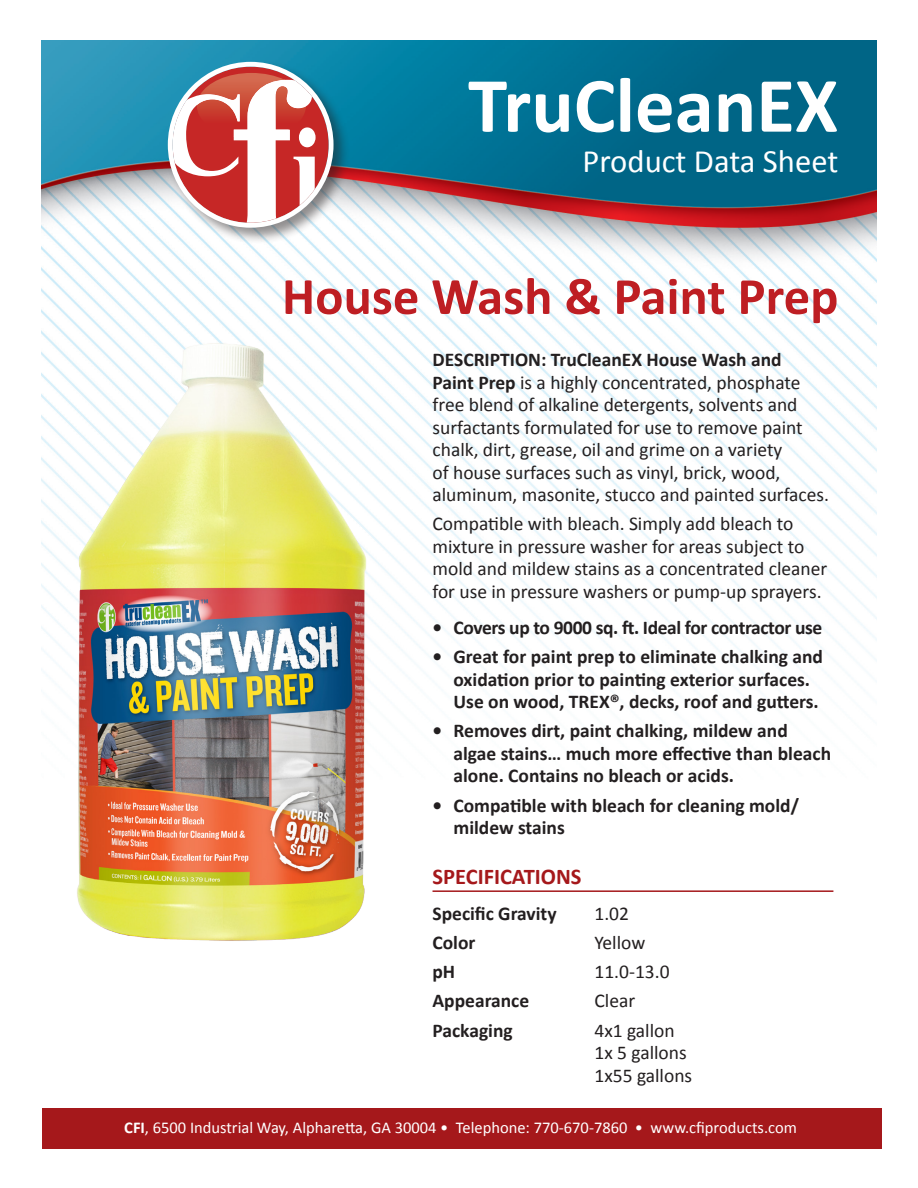
<style>
.page{position:relative;width:918px;height:1188px;background:#fff}
.page>*{position:absolute;margin:0;border:0;box-sizing:border-box;transform-origin:0 0}
.t1{font:700 79.05px "Calibri";color:#fff}
.t2{font:700 52.65px "Calibri";color:#be1e23}
.t3{font:32.7px "Calibri";color:#fff}
.t4{font:700 22.5px "Calibri";color:#a5181b}
.t5{font:19.5px/22.5px "Calibri";color:#231f20}
.t6{font:700 19.5px/22.5px "Calibri";color:#231f20}
.t7{font:700 19.5px "Calibri";letter-spacing:-.02em;color:#231f20}
.t8{font:16.5px "Calibri";color:#fff}
.s1{font-weight:700}
</style>
<div class="page">
<img style="left:42px;top:40px;width:834px;height:852px">
<div style="left:165px;top:59px;width:185px;height:186px;background:#231f20;opacity:.5"></div>
<svg style="left:168px;top:62px;width:166px;height:166px"></svg>
<div style="left:43px;top:1108px;width:839px;height:40px;background:#a5181b"></div>
<hr style="left:433px;top:890px;width:400px;height:2px;background:#a5181b">
<img style="left:41px;top:319px;width:386px;height:622px">
<p class="t1" style="left:468px;top:55px;width:372px">TruCleanEX</p>
<p class="t3" style="left:583px;top:140px;width:257px">Product Data Sheet</p>
<p class="t2" style="left:282px;top:263px;width:558px">House Wash &amp; Paint Prep</p>
<p class="t5" style="left:433px;top:349px;width:398px"><span class="s1">DESCRIPTION: TruCleanEX House Wash and<br>Paint Prep</span> is a highly concentrated, phosphate free blend of alkaline detergents, solvents and surfactants formulated for use to remove paint chalk, dirt, grease, oil and grime on a variety<br>of house surfaces such as vinyl, brick, wood, aluminum, masonite, stucco and painted surfaces.</p>
<p class="t5" style="left:433px;top:513px;width:396px">Compatible with bleach. Simply add bleach to mixture in pressure washer for areas subject to mold and mildew stains as a concentrated cleaner for use in pressure washers or pump-up sprayers.</p>
<p class="t7" style="left:433px;top:615px;width:391px">• Covers up to 9000 sq. ft. Ideal for contractor use</p>
<p class="t6" style="left:454px;top:645px;width:371px;text-indent:-21px">• Great for paint prep to eliminate chalking and oxidation prior to painting exterior surfaces.<br>Use on wood, TREX®, decks, roof and gutters.</p>
<p class="t6" style="left:454px;top:720px;width:379px;text-indent:-21px">• Removes dirt, paint chalking, mildew and algae stains… much more effective than bleach alone. Contains no bleach or acids.</p>
<p class="t6" style="left:454px;top:794px;width:347px;text-indent:-21px">• Compatible with bleach for cleaning mold/ mildew stains</p>
<p class="t4" style="left:433px;top:862px;width:151px">SPECIFICATIONS</p>
<p class="t6" style="left:433px;top:902px;width:126px">Specific Gravity</p>
<p class="t5" style="left:595px;top:902px;width:36px">1.02</p>
<p class="t6" style="left:433px;top:931px;width:45px">Color</p>
<p class="t5" style="left:595px;top:931px;width:52px">Yellow</p>
<p class="t6" style="left:433px;top:960px;width:24px">pH</p>
<p class="t5" style="left:595px;top:961px;width:77px">11.0-13.0</p>
<p class="t6" style="left:433px;top:990px;width:98px">Appearance</p>
<p class="t5" style="left:595px;top:990px;width:42px">Clear</p>
<p class="t6" style="left:433px;top:1019px;width:82px">Packaging</p>
<p class="t5" style="left:595px;top:1019px;width:99px">4x1 gallon<br>1x 5 gallons<br>1x55 gallons</p>
<p class="t8" style="left:124px;top:1117px;width:674px"><span class="s1">CFI</span>, 6500 Industrial Way, Alpharetta, GA 30004 • Telephone: 770-670-7860 • www.cfiproducts.com</p>
</div>
